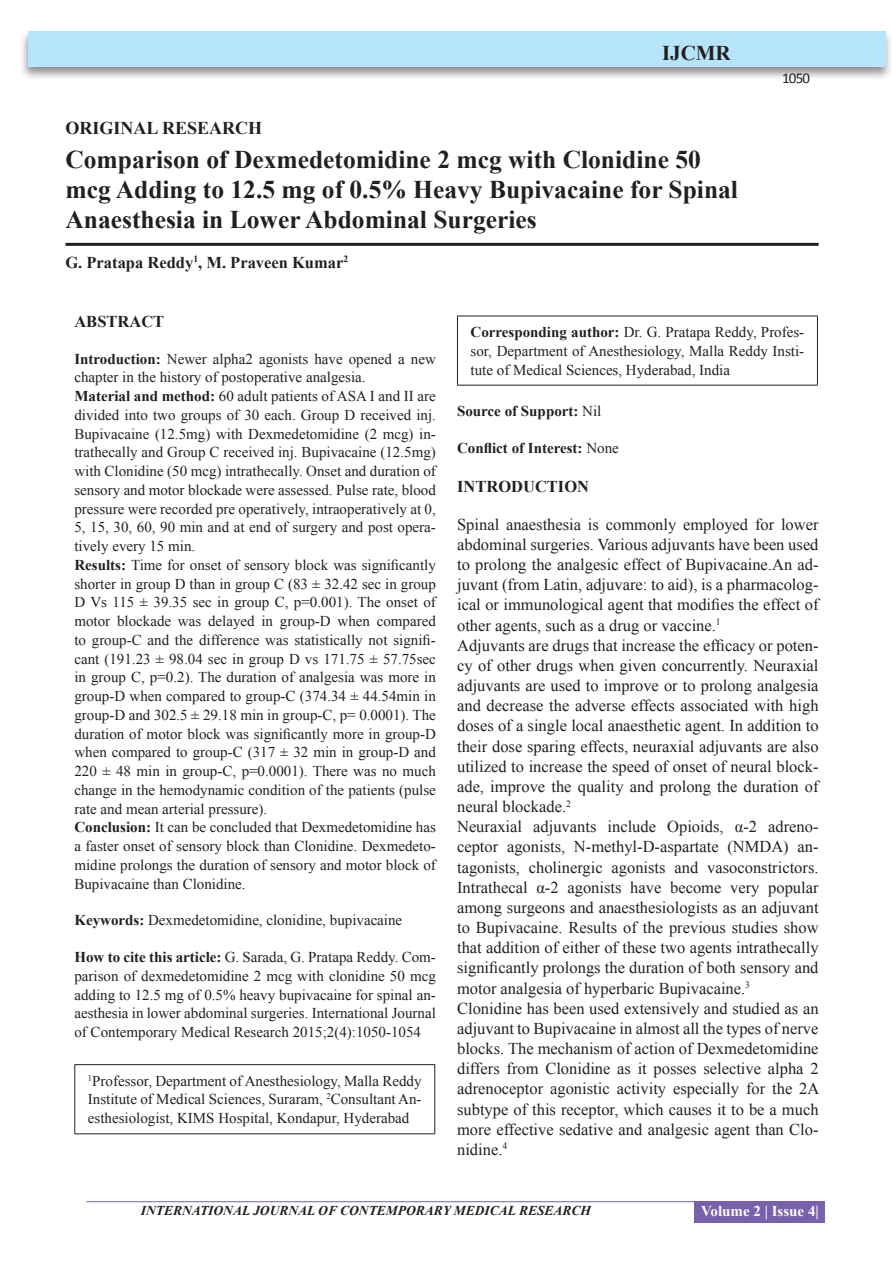
<style>
.page{position:relative;width:893px;height:1263px;background:#fff}
.page>*{position:absolute;margin:0;border:0;box-sizing:border-box;transform-origin:0 0}
.A_Title_New{font:700 25.5px/30px "Times New Roman";color:#231f20}
.t1{font:700 21px "Times New Roman";color:#231f20}
.AT_new{font:700 18px "Times New Roman";color:#231f20}
.TX_New{font:16.5px/20.1px "Times New Roman";color:#231f20;text-align:justify}
.AU-New{font:700 16.5px "Times New Roman";color:#231f20}
.ABS_new{font:700 16.5px "Times New Roman";color:#231f20}
.ABS_TEXT_New{font:15px/18.8px "Times New Roman";color:#231f20;text-align:justify}
.HTC_new{font:15px/18.8px "Times New Roman";color:#231f20;text-align:justify}
.Affi_New{font:15px/18.8px "Times New Roman";color:#231f20;text-align:justify}
.Corresponding{font:15px/18.8px "Times New Roman";color:#231f20;text-align:justify}
.Keyword_New{font:15px "Times New Roman";color:#231f20}
.COI_New{font:700 15px "Times New Roman";color:#231f20}
.SOS_New{font:700 15px "Times New Roman";color:#231f20}
.t2{font:700 15px "Times New Roman";color:#fff}
.t3{font:15px "Calibri";color:#231f20}
.t4{font:italic 700 13.5px "Times New Roman";color:#231f20}
.s1{font-weight:700}
.s2{font-weight:400}
</style>
<div class="page">
<div style="left:19px;top:29px;width:874px;height:52px;background:#231f20;opacity:.5"></div>
<div style="left:28px;top:31px;width:857px;height:35px;background:#b6e4f9"></div>
<hr style="left:86px;top:1201px;width:610px;height:1px;background:#7960aa">
<div style="left:695px;top:1201px;width:130px;height:22px;background:#7960aa"></div>
<hr style="left:65px;top:243px;width:754px;height:3px;background:#231f20">
<hr style="left:74px;top:1064px;width:361px;height:1px;background:#231f20">
<hr style="left:74px;top:1065px;width:1px;height:68px;background:#231f20">
<hr style="left:434px;top:1065px;width:1px;height:68px;background:#231f20">
<hr style="left:74px;top:1133px;width:361px;height:1px;background:#231f20">
<hr style="left:457px;top:316px;width:361px;height:1px;background:#231f20">
<hr style="left:457px;top:316px;width:1px;height:69px;background:#231f20">
<hr style="left:817px;top:316px;width:1px;height:69px;background:#231f20">
<hr style="left:457px;top:385px;width:361px;height:1px;background:#231f20">
<p class="t1" style="left:662px;top:39px;width:70px">IJCMR</p>
<p class="AT_new" style="left:65px;top:115px;width:198px">ORIGINAL RESEARCH</p>
<p class="A_Title_New" style="left:65px;top:144px;width:674px">Comparison of Dexmedetomidine 2 mcg with Clonidine 50 mcg Adding to 12.5 mg of 0.5% Heavy Bupivacaine for Spinal<br>Anaesthesia in Lower Abdominal Surgeries</p>
<p class="AU-New" style="left:65px;top:251px;width:284px">G. Pratapa Reddy<sup>1</sup>, M. Praveen Kumar<sup>2</sup></p>
<p class="t3" style="left:782px;top:69px;width:30px">1050</p>
<p class="ABS_new" style="left:74px;top:310px;width:91px">ABSTRACT</p>
<p class="ABS_TEXT_New" style="left:74px;top:349px;width:363px"><span class="s1">Introduction:</span> Newer alpha2 agonists have opened a new chapter in the history of postoperative analgesia.</p>
<p class="ABS_TEXT_New" style="left:74px;top:386px;width:363px"><span class="s1">Material and method:</span> 60 adult patients of ASA I and II are divided into two groups of 30 each. Group D received inj.<br>Bupivacaine (12.5mg) with Dexmedetomidine (2 mcg) in&shy;trathecally and Group C received inj. Bupivacaine (12.5mg) with Clonidine (50 mcg) intrathecally. Onset and duration of sensory and motor blockade were assessed. Pulse rate, blood pressure were recorded pre operatively, intraoperatively at 0, 5, 15, 30, 60, 90 min and at end of surgery and post opera&shy;tively every 15 min.</p>
<p class="ABS_TEXT_New" style="left:74px;top:555px;width:363px"><span class="s1">Results:</span> Time for onset of sensory block was significantly shorter in group D than in group C (83 ± 32.42 sec in group D Vs 115 ± 39.35 sec in group C, p=0.001). The onset of motor blockade was delayed in group-D when compared to group-C and the difference was statistically not signifi&shy;cant (191.23 ± 98.04 sec in group D vs 171.75 ± 57.75sec in group C, p=0.2). The duration of analgesia was more in group-D when compared to group-C (374.34 ± 44.54min in group-D and 302.5 ± 29.18 min in group-C, p= 0.0001). The duration of motor block was significantly more in group-D when compared to group-C (317 ± 32 min in group-D and 220 ± 48 min in group-C, p=0.0001). There was no much change in the hemodynamic condition of the patients (pulse rate and mean arterial pressure).</p>
<p class="ABS_TEXT_New" style="left:74px;top:818px;width:363px"><span class="s1">Conclusion:</span> It can be concluded that Dexmedetomidine has a faster onset of sensory block than Clonidine. Dexmedeto&shy;midine prolongs the duration of sensory and motor block of Bupivacaine than Clonidine.</p>
<p class="Keyword_New" style="left:74px;top:910px;width:329px"><span class="s1">Keywords:</span> Dexmedetomidine, clonidine, bupivacaine</p>
<p class="HTC_new" style="left:74px;top:947px;width:363px"><span class="s1">How to cite this article:</span> G. Sarada, G. Pratapa Reddy. Com&shy;parison of dexmedetomidine 2 mcg with clonidine 50 mcg adding to 12.5 mg of 0.5% heavy bupivacaine for spinal an&shy;aesthesia in lower abdominal surgeries. International Journal of Contemporary Medical Research 2015;2(4):1050-1054</p>
<p class="Affi_New" style="left:88px;top:1071px;width:335px"><sup>1</sup>Professor, Department of Anesthesiology, Malla Reddy Institute of Medical Sciences, Suraram, <sup>2</sup>Consultant An&shy;esthesiologist, KIMS Hospital, Kondapur, Hyderabad</p>
<p class="Corresponding" style="left:471px;top:322px;width:335px"><span class="s1">Corresponding author:</span> Dr. G. Pratapa Reddy, Profes&shy;sor, Department of Anesthesiology, Malla Reddy Insti&shy;tute of Medical Sciences, Hyderabad, India</p>
<p class="SOS_New" style="left:457px;top:401px;width:146px">Source of Support: <span class="s2">Nil</span></p>
<p class="COI_New" style="left:457px;top:438px;width:163px">Conflict of Interest: <span class="s2">None</span></p>
<h1 class="AU-New" style="left:457px;top:475px;width:133px">INTRODUCTION</h1>
<p class="TX_New" style="left:457px;top:514px;width:363px">Spinal anaesthesia is commonly employed for lower abdominal surgeries. Various adjuvants have been used to prolong the analgesic effect of Bupivacaine.An ad&shy;juvant (from Latin, adjuvare: to aid), is a pharmacolog&shy;ical or immunological agent that modifies the effect of other agents, such as a drug or vaccine.<sup>1</sup></p>
<p class="TX_New" style="left:457px;top:635px;width:363px">Adjuvants are drugs that increase the efficacy or poten&shy;cy of other drugs when given concurrently. Neuraxial adjuvants are used to improve or to prolong analgesia and decrease the adverse effects associated with high doses of a single local anaesthetic agent. In addition to their dose sparing effects, neuraxial adjuvants are also utilized to increase the speed of onset of neural block&shy;ade, improve the quality and prolong the duration of neural blockade.<sup>2</sup></p>
<p class="TX_New" style="left:457px;top:816px;width:363px">Neuraxial adjuvants include Opioids, α-2 adreno&shy;ceptor agonists, N-methyl-D-aspartate (NMDA) an&shy;tagonists, cholinergic agonists and vasoconstrictors.<br>Intrathecal α-2 agonists have become very popular among surgeons and anaesthesiologists as an adjuvant to Bupivacaine. Results of the previous studies show that addition of either of these two agents intrathecally significantly prolongs the duration of both sensory and motor analgesia of hyperbaric Bupivacaine.<sup>3</sup></p>
<p class="TX_New" style="left:457px;top:998px;width:364px">Clonidine has been used extensively and studied as an adjuvant to Bupivacaine in almost all the types of nerve blocks. The mechanism of action of Dexmedetomidine differs from Clonidine as it posses selective alpha 2 adrenoceptor agonistic activity especially for the 2A subtype of this receptor, which causes it to be a much more effective sedative and analgesic agent than Clo&shy;nidine.<sup>4</sup></p>
<p class="t4" style="left:141px;top:1201px;width:452px">INTERNATIONAL JOURNAL OF CONTEMPORARY MEDICAL RESEARCH</p>
<p class="t2" style="left:701px;top:1201px;width:119px">Volume 2 | Issue 4|</p>
</div>
